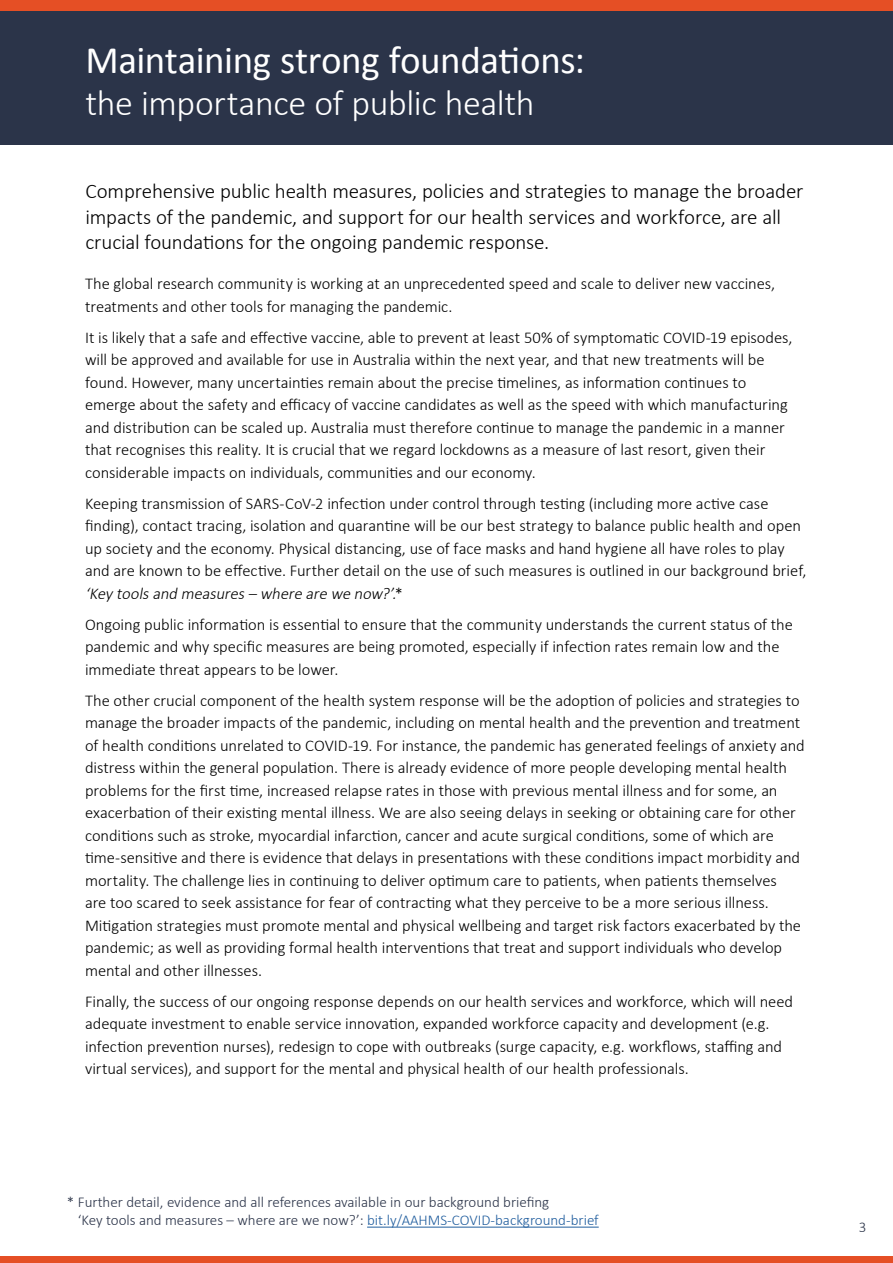
<style>
.page{position:relative;width:893px;height:1263px;background:#fff}
.page>*{position:absolute;margin:0;border:0;box-sizing:border-box;transform-origin:0 0}
.t1{font:39px "Calibri";letter-spacing:-.01em;color:#fff}
.t2{font:300 36px "Calibri";letter-spacing:-.01em;color:#fff}
.t3{font:300 21px/25.5px "Calibri";letter-spacing:-.01em;color:#000}
.t4{font:300 16.5px/22.5px "Calibri";letter-spacing:-.005em;color:#000}
.t5{font:300 15px/18px "Calibri";color:#2b3449}
.s1{font-style:italic}
.s2{color:#215e9e}
</style>
<div class="page">
<div style="left:0;top:1256px;width:893px;height:7px;background:#e54f25"></div>
<div style="left:0;top:0;width:893px;height:145px;background:#2b3449"></div>
<div style="left:0;top:0;width:893px;height:11px;background:#e54f25"></div>
<hr style="left:367px;top:1227px;width:232px;height:1px;background:#215e9e">
<h1 class="t1" style="left:86px;top:36px;width:501px">Maintaining strong foundations:</h1>
<h2 class="t2" style="left:86px;top:81px;width:451px">the importance of public health</h2>
<p class="t3" style="left:86px;top:178px;width:719px">Comprehensive public health measures, policies and strategies to manage the broader impacts of the pandemic, and support for our health services and workforce, are all crucial foundations for the ongoing pandemic response.</p>
<p class="t4" style="left:85px;top:272px;width:692px">The global research community is working at an unprecedented speed and scale to deliver new vaccines, treatments and other tools for managing the pandemic.</p>
<p class="t4" style="left:85px;top:326px;width:709px">It is likely that a safe and effective vaccine, able to prevent at least 50% of symptomatic COVID-19 episodes, will be approved and available for use in Australia within the next year, and that new treatments will be found. However, many uncertainties remain about the precise timelines, as information continues to emerge about the safety and efficacy of vaccine candidates as well as the speed with which manufacturing and distribution can be scaled up. Australia must therefore continue to manage the pandemic in a manner that recognises this reality. It is crucial that we regard lockdowns as a measure of last resort, given their considerable impacts on individuals, communities and our economy.</p>
<p class="t4" style="left:85px;top:492px;width:723px">Keeping transmission of SARS-CoV-2 infection under control through testing (including more active case finding), contact tracing, isolation and quarantine will be our best strategy to balance public health and open up society and the economy. Physical distancing, use of face masks and hand hygiene all have roles to play and are known to be effective. Further detail on the use of such measures is outlined in our background brief, <span class="s1">‘Key toolsand measures– where are we now?’.</span>*</p>
<p class="t4" style="left:85px;top:613px;width:709px">Ongoing public information is essential to ensure that the community understands the current status of the pandemic and why specific measures are being promoted, especially if infection rates remain low and the immediate threat appears to be lower.</p>
<p class="t4" style="left:85px;top:689px;width:721px">The other crucial component of the health system response will be the adoption of policies and strategies to manage the broader impacts of the pandemic, including on mental health and the prevention and treatment of health conditions unrelated to COVID-19. For instance, the pandemic has generated feelings of anxiety and distress within the general population. There is already evidence of more people developing mental health problems for the first time, increased relapse rates in those with previous mental illness and for some, an exacerbation of their existing mental illness. We are also seeing delays in seeking or obtaining care for other conditions such as stroke, myocardial infarction, cancer and acute surgical conditions, some of which are time-sensitive and there is evidence that delays in presentations with these conditions impact morbidity and mortality. The challenge lies in continuing to deliver optimum care to patients, when patients themselves<br>are too scared to seek assistance for fear of contracting what they perceive to be a more serious illness.<br>Mitigation strategies must promote mental and physical wellbeing and target risk factors exacerbated by the pandemic; as well as providing formal health interventions that treat and support individuals who develop mental and other illnesses.</p>
<p class="t4" style="left:85px;top:990px;width:710px">Finally, the success of our ongoing response depends on our health services and workforce, which will need adequate investment to enable service innovation, expanded workforce capacity and development (e.g. infection prevention nurses), redesign to cope with outbreaks (surge capacity, e.g. workflows, staffing and virtual services), and support for the mental and physical health of our health professionals.</p>
<p class="t5" style="left:78px;top:1193px;width:522px;text-indent:-11px">* Further detail, evidence and all references available in our background briefing<br>‘Key tools and measures – where are we now?’: <span class="s2">bit.ly/AAHMS-COVID-background-brief</span></p>
<p class="t5" style="left:859px;top:1217px;width:9px">3</p>
</div>
